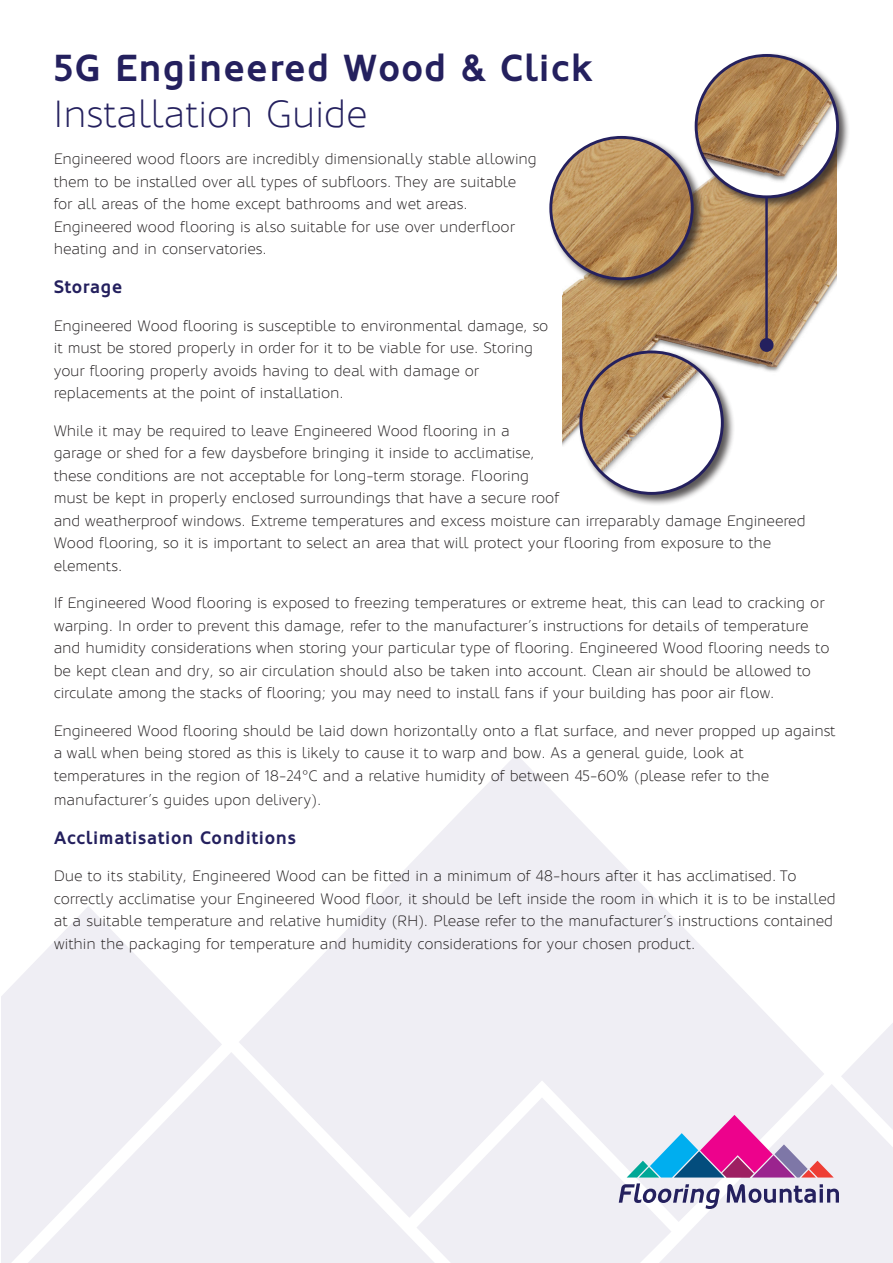
<style>
.page{position:relative;width:893px;height:1263px;background:#fff}
.page>*{position:absolute;margin:0;border:0;box-sizing:border-box;transform-origin:0 0}
.t1{font:700 37.5px "Oblik";letter-spacing:.04em;color:#24205e}
.t2{font:300 37.5px "Oblik W01";letter-spacing:.04em;color:#24205e}
.t3{font:700 18px "Oblik";letter-spacing:.04em;color:#24205e}
.t4{font:300 15px/22.5px "Oblik W01";letter-spacing:.04em;color:#231f20}
</style>
<div class="page">
<img style="left:562px;top:209px;width:274px;height:237px">
<div style="left:578px;top:349px;width:157px;height:157px;background:#231f20;opacity:.75"></div>
<img style="left:581px;top:352px;width:141px;height:141px;border-radius:71px">
<div style="left:579px;top:350px;width:145px;height:145px;border:3px solid #24205e;border-radius:50%"></div>
<div style="left:548px;top:134px;width:157px;height:157px;background:#231f20;opacity:.75"></div>
<img style="left:551px;top:137px;width:141px;height:142px;border-radius:71px">
<div style="left:549px;top:136px;width:145px;height:144px;border:3px solid #24205e;border-radius:50%"></div>
<div style="left:693px;top:52px;width:157px;height:157px;background:#231f20;opacity:.75"></div>
<img style="left:696px;top:55px;width:141px;height:142px;border-radius:71px">
<div style="left:695px;top:54px;width:144px;height:144px;border:3px solid #24205e;border-radius:50%"></div>
<div style="left:760px;top:338px;width:14px;height:14px;background:#24205e;border-radius:50%"></div>
<hr style="left:765px;top:196px;width:3px;height:144px;background:#24205e">
<svg style="left:239px;top:754px;width:535px;height:298px;fill:#f6f6f9"></svg>
<svg style="left:1px;top:906px;width:221px;height:357px;fill:#efeef4"></svg>
<svg style="left:28px;top:1052px;width:388px;height:211px;background:#f0eff4"></svg>
<svg style="left:416px;top:1022px;width:477px;height:241px;background:#e9e4ee"></svg>
<p class="t1" style="left:54px;top:47px;width:540px">5G Engineered Wood &amp; Click</p>
<p class="t2" style="left:54px;top:92px;width:314px">Installation Guide</p>
<p class="t4" style="left:54px;top:148px;width:484px">Engineered wood floors are incredibly dimensionally stable allowing</p>
<p class="t4" style="left:54px;top:170px;width:464px">them to be installed over all types of subfloors. They are suitable</p>
<p class="t4" style="left:54px;top:193px;width:415px">for all areas of the home except bathrooms and wet areas.</p>
<p class="t4" style="left:54px;top:215px;width:462px">Engineered wood flooring is also suitable for use over underfloor</p>
<p class="t4" style="left:54px;top:238px;width:214px">heating and in conservatories.</p>
<p class="t3" style="left:54px;top:277px;width:70px">Storage</p>
<p class="t4" style="left:54px;top:314px;width:496px">Engineered Wood flooring is susceptible to environmental damage, so</p>
<p class="t4" style="left:54px;top:337px;width:480px">it must be stored properly in order for it to be viable for use. Storing</p>
<p class="t4" style="left:54px;top:359px;width:426px">your flooring properly avoids having to deal with damage or</p>
<p class="t4" style="left:54px;top:382px;width:291px">replacements at the point of installation.</p>
<p class="t4" style="left:54px;top:419px;width:457px">While it may be required to leave Engineered Wood flooring in a</p>
<p class="t4" style="left:54px;top:442px;width:482px">garage or shed for a few daysbefore bringing it inside to acclimatise,</p>
<p class="t4" style="left:54px;top:464px;width:476px">these conditions are not acceptable for long-term storage. Flooring</p>
<p class="t4" style="left:54px;top:487px;width:506px">must be kept in properly enclosed surroundings that have a secure roof</p>
<p class="t4" style="left:54px;top:509px;width:753px">and weatherproof windows. Extreme temperatures and excess moisture can irreparably damage Engineered<br>Wood flooring, so it is important to select an area that will protect your flooring from exposure to the</p>
<p class="t4" style="left:54px;top:554px;width:70px">elements.</p>
<p class="t4" style="left:54px;top:592px;width:777px">If Engineered Wood flooring is exposed to freezing temperatures or extreme heat, this can lead to cracking or warping. In order to prevent this damage, refer to the manufacturer’s instructions for details of temperature and humidity considerations when storing your particular type of flooring. Engineered Wood flooring needs to be kept clean and dry, so air circulation should also be taken into account. Clean air should be allowed to circulate among the stacks of flooring; you may need to install fans if your building has poor air flow.</p>
<p class="t4" style="left:54px;top:719px;width:783px">Engineered Wood flooring should be laid down horizontally onto a flat surface, and never propped up against a wall when being stored as this is likely to cause it to warp and bow. As a general guide, look at</p>
<p class="t4" style="left:54px;top:764px;width:716px">temperatures in the region of 18-24°C and a relative humidity of between 45-60% (please refer to the</p>
<p class="t4" style="left:54px;top:788px;width:268px">manufacturer’s guides upon delivery).</p>
<p class="t3" style="left:54px;top:827px;width:244px">Acclimatisation Conditions</p>
<p class="t4" style="left:54px;top:865px;width:783px">Due to its stability, Engineered Wood can be fitted in a minimum of 48-hours after it has acclimatised. To correctly acclimatise your Engineered Wood floor, it should be left inside the room in which it is to be installed at a suitable temperature and relative humidity (RH). Please refer to the manufacturer’s instructions contained within the packaging for temperature and humidity considerations for your chosen product.</p>
</div>
